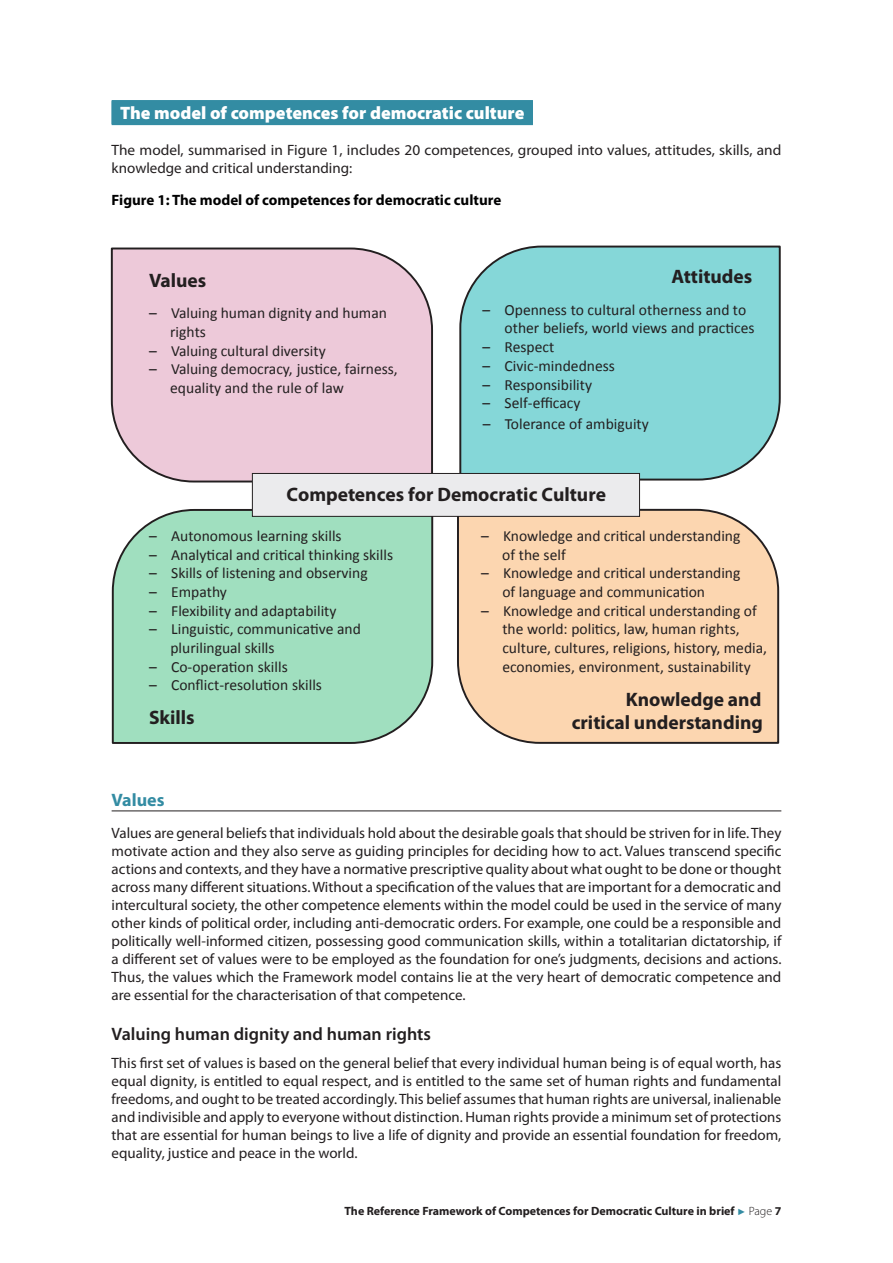
<style>
.page{position:relative;width:893px;height:1263px;background:#fff}
.page>*{position:absolute;margin:0;border:0;box-sizing:border-box;transform-origin:0 0}
.t1{font:700 19.5px/23.4px "Myriad Pro";color:#231f20;text-align:right}
.t2{font:900 18px "Myriad Pro";color:#fff}
.t3{font:600 18px "Myriad Pro";color:#231f20}
.t4{font:700 18px "Myriad Pro";color:#338ca3}
.t5{font:15.6px/18.8px "Calibri";color:#231f20}
.t6{font:15px/18px "Myriad Pro";color:#231f20;text-align:justify}
.t7{font:700 15px "Myriad Pro";color:#000001}
.t8{font:700 12px "Myriad Pro";color:#231f20}
.s1{font-family:"Arial";font-weight:400;font-size:9px;color:#338ca3}
.s2{font-weight:300}
</style>
<div class="page">
<div style="left:112px;top:101px;width:421px;height:24px;background:#338ca3"></div>
<div style="left:112px;top:100px;width:421px;height:24px;background:#338ca3"></div>
<hr style="left:112px;top:810px;width:669px;height:1px;background:#231f20">
<svg style="left:457px;top:508px;width:323px;height:236px;background:#f7d4b0"></svg>
<svg style="left:110px;top:247px;width:324px;height:236px;background:#eacad8"></svg>
<svg style="left:459px;top:245px;width:322px;height:236px;background:#88d4d5"></svg>
<svg style="left:111px;top:508px;width:323px;height:236px;background:#a1dcbe"></svg>
<div style="left:252px;top:473px;width:387px;height:43px;background:#ebebed"></div>
<div style="left:252px;top:473px;width:388px;height:44px;border:1px solid #231f20"></div>
<p class="t2" style="left:120px;top:101px;width:406px">The model of competences for democratic culture</p>
<p class="t6" style="left:112px;top:141px;width:671px">The model, summarised in Figure 1, includes 20 competences, grouped into values, attitudes, skills, and knowledge and critical understanding:</p>
<p class="t7" style="left:112px;top:190px;width:391px">Figure 1: The model of competences for democratic culture</p>
<h1 class="t1" style="left:149px;top:268px;width:59px">Values</h1>
<p class="t5" style="left:170px;top:303px;width:218px;text-indent:-21px">– Valuing human dignity and human rights</p>
<p class="t5" style="left:149px;top:340px;width:178px">– Valuing cultural diversity</p>
<p class="t5" style="left:170px;top:359px;width:229px;text-indent:-21px">– Valuing democracy, justice, fairness, equality and the rule of law</p>
<h1 class="t1" style="left:672px;top:264px;width:82px">Attitudes</h1>
<p class="t5" style="left:505px;top:299px;width:252px;text-indent:-22px">– Openness to cultural otherness and to other beliefs, world views and practices</p>
<p class="t5" style="left:483px;top:337px;width:73px">– Respect</p>
<p class="t5" style="left:483px;top:355px;width:134px">– Civic-mindedness</p>
<p class="t5" style="left:483px;top:374px;width:111px">– Responsibility</p>
<p class="t5" style="left:483px;top:393px;width:99px">– Self-efficacy</p>
<p class="t5" style="left:483px;top:413px;width:168px">– Tolerance of ambiguity</p>
<h1 class="t1" style="left:286px;top:482px;width:321px">Competences for Democratic Culture</h1>
<p class="t5" style="left:149px;top:526px;width:194px">– Autonomous learning skills</p>
<p class="t5" style="left:149px;top:544px;width:245px">– Analytical and critical thinking skills</p>
<p class="t5" style="left:149px;top:563px;width:220px">– Skills of listening and observing</p>
<p class="t5" style="left:149px;top:582px;width:79px">– Empathy</p>
<p class="t5" style="left:149px;top:600px;width:189px">– Flexibility and adaptability</p>
<p class="t5" style="left:170px;top:619px;width:192px;text-indent:-21px">– Linguistic, communicative and plurilingual skills</p>
<p class="t5" style="left:149px;top:656px;width:140px">– Co-operation skills</p>
<p class="t5" style="left:149px;top:675px;width:175px">– Conflict-resolution skills</p>
<h1 class="t1" style="left:149px;top:705px;width:47px">Skills</h1>
<p class="t5" style="left:502px;top:526px;width:240px;text-indent:-21px">– Knowledge and critical understanding of the self</p>
<p class="t5" style="left:502px;top:563px;width:240px;text-indent:-21px">– Knowledge and critical understanding of language and communication</p>
<p class="t5" style="left:502px;top:600px;width:266px;text-indent:-21px">– Knowledge and critical understanding of the world: politics, law, human rights, culture, cultures, religions, history, media, economies, environment, sustainability</p>
<h1 class="t1" style="left:572px;top:687px;width:193px">Knowledge and critical understanding</h1>
<p class="t4" style="left:112px;top:788px;width:54px">Values</p>
<p class="t6" style="left:112px;top:824px;width:671px">Values are general beliefs that individuals hold about the desirable goals that should be striven for in life. They motivate action and they also serve as guiding principles for deciding how to act. Values transcend specific actions and contexts, and they have a normative prescriptive quality about what ought to be done or thought across many different situations. Without a specification of the values that are important for a democratic and intercultural society, the other competence elements within the model could be used in the service of many other kinds of political order, including anti-democratic orders. For example, one could be a responsible and politically well-informed citizen, possessing good communication skills, within a totalitarian dictatorship, if a different set of values were to be employed as the foundation for one’s judgments, decisions and actions.<br>Thus, the values which the Framework model contains lie at the very heart of democratic competence and are essential for the characterisation of that competence.</p>
<p class="t3" style="left:112px;top:1022px;width:321px">Valuing human dignity and human rights</p>
<p class="t6" style="left:112px;top:1053px;width:671px">This first set of values is based on the general belief that every individual human being is of equal worth, has equal dignity, is entitled to equal respect, and is entitled to the same set of human rights and fundamental freedoms, and ought to be treated accordingly. This belief assumes that human rights are universal, inalienable and indivisible and apply to everyone without distinction. Human rights provide a minimum set of protections that are essential for human beings to live a life of dignity and provide an essential foundation for freedom, equality, justice and peace in the world.</p>
<p class="t8" style="left:345px;top:1203px;width:438px">The Reference Framework of Competences for Democratic Culture in brief <span class="s1">►</span> <span class="s2">Page</span> 7</p>
</div>
